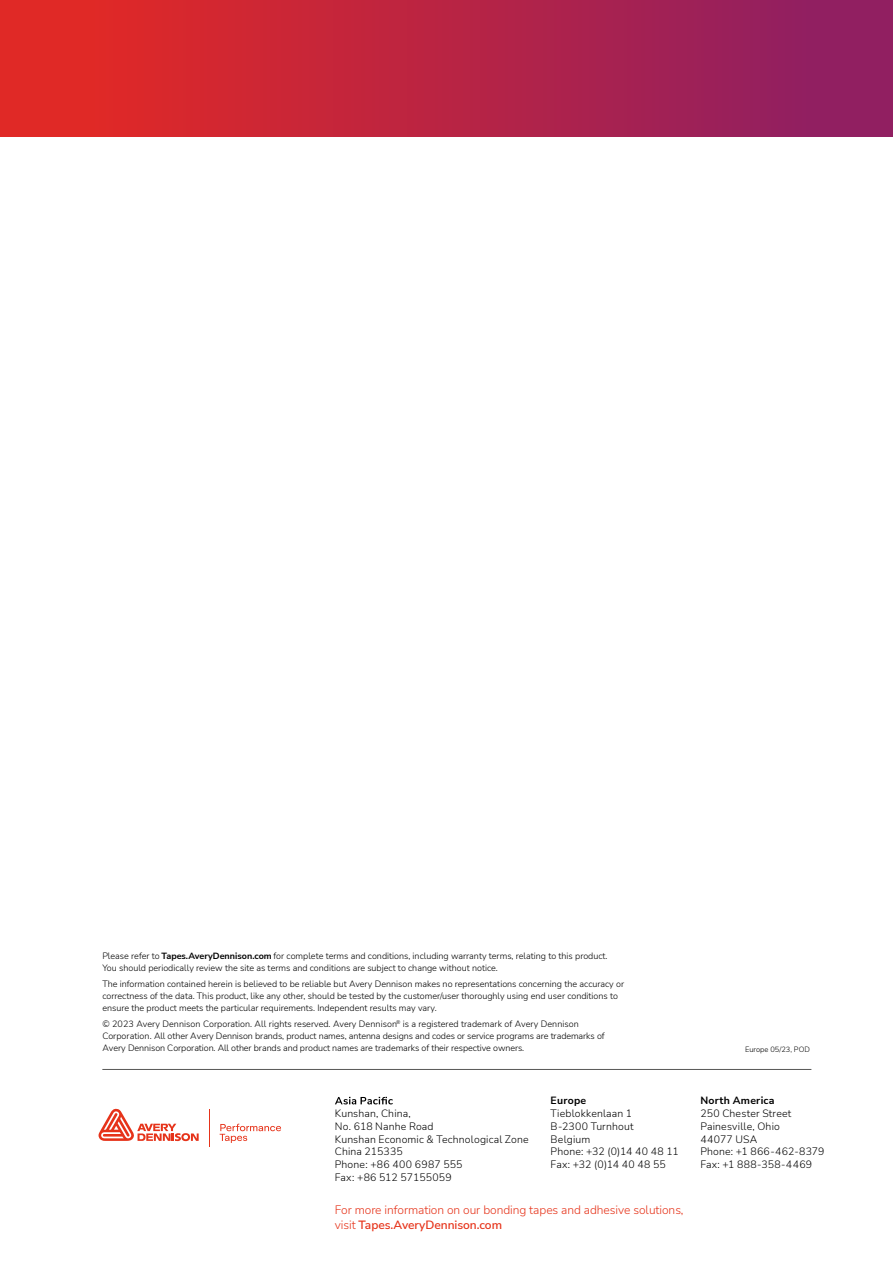
<style>
.page{position:relative;width:893px;height:1263px;background:#fff}
.page>*{position:absolute;margin:0;border:0;box-sizing:border-box;transform-origin:0 0}
.t1{font:300 12px/15px "Nunito Sans";letter-spacing:-.005em;color:#e6331a}
.t2{font:300 10.5px/12.8px "Nunito Sans";letter-spacing:.015em;color:#000}
.t3{font:700 10.5px "Nunito Sans";letter-spacing:.02em;color:#000}
.t4{font:300 9px/12px "Nunito Sans";color:#000}
.t5{font:300 7.5px "Nunito Sans";color:#000}
.s1{font-weight:700}
.s2{font-weight:600}
</style>
<div class="page">
<div style="left:0;top:0;width:893px;height:136px;background:linear-gradient(to right,#e82a21,#8a1e66)"></div>
<hr style="left:102px;top:1069px;width:709px;height:1px;background:#575756">
<svg style="left:335px;top:1097px;width:58px;height:7px"></svg>
<hr style="left:210px;top:1109px;width:1px;height:37px;background:#e6331a">
<svg style="left:99px;top:1108px;width:100px;height:33px"></svg>
<svg style="left:220px;top:1124px;width:61px;height:19px"></svg>
<p class="t4" style="left:102px;top:950px;width:507px">Please refer to <span class="s1">Tapes.AveryDennison.com</span> for complete terms and conditions, including warranty terms, relating to this product.<br>You should periodically review the site as terms and conditions are subject to change without notice.</p>
<p class="t4" style="left:102px;top:978px;width:523px">The information contained herein is believed to be reliable but Avery Dennison makes no representations concerning the accuracy or correctness of the data. This product, like any other, should be tested by the customer/user thoroughly using end user conditions to ensure the product meets the particular requirements. Independent results may vary.</p>
<p class="t4" style="left:102px;top:1017px;width:504px">© 2023 Avery Dennison Corporation. All rights reserved. Avery Dennison<sup>®</sup> is a registered trademark of Avery Dennison<br>Corporation. All other Avery Dennison brands, product names, antenna designs and codes or service programs are trademarks of<br>Avery Dennison Corporation. All other brands and product names are trademarks of their respective owners.</p>
<p class="t2" style="left:335px;top:1107px;width:195px">Kunshan, China,<br>No. 618 Nanhe Road<br>Kunshan Economic &amp; Technological Zone<br>China 215335<br>Phone: +86 400 6987 555<br>Fax: +86 512 57155059</p>
<p class="t3" style="left:551px;top:1093px;width:37px">Europe</p>
<p class="t2" style="left:551px;top:1107px;width:130px">Tieblokkenlaan 1<br>B-2300 Turnhout<br>Belgium<br>Phone: +32 (0)14 40 48 11<br>Fax: +32 (0)14 40 48 55</p>
<h1 class="t1" style="left:335px;top:1202px;width:350px">For more information on our bonding tapes and adhesive solutions, visit <span class="s2">Tapes.AveryDennison.com</span></h1>
<p class="t5" style="left:745px;top:1044px;width:66px">Europe 05/23, POD</p>
<p class="t3" style="left:700px;top:1093px;width:76px">North America</p>
<p class="t2" style="left:700px;top:1107px;width:126px">250 Chester Street<br>Painesville, Ohio<br>44077 USA<br>Phone: +1 866-462-8379<br>Fax: +1 888-358-4469</p>
</div>
